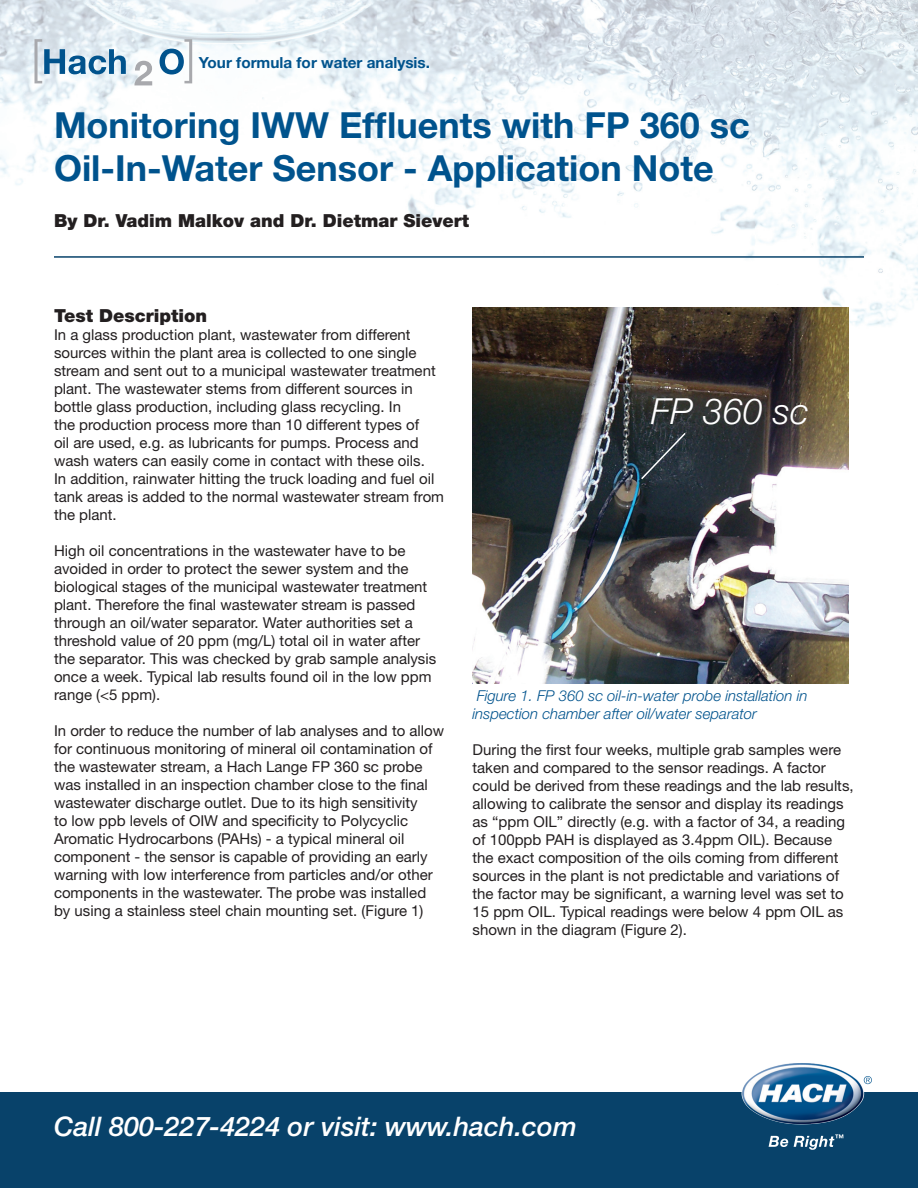
<style>
.page{position:relative;width:918px;height:1188px;background:#fff}
.page>*{position:absolute;margin:0;border:0;box-sizing:border-box;transform-origin:0 0}
.t1{font:700 36px/43.2px "Helvetica Neue";color:#00538d}
.t2{font:italic 300 36px "Helvetica Neue";color:#fff}
.t3{font:italic 500 27px "Helvetica Neue";color:#fff}
.t4{font:900 18px "Helvetica Neue";color:#231f20}
.t5{font:700 15.3px "Helvetica Neue";color:#00538d}
.t6{font:15px/18px "Helvetica Neue";color:#231f20}
.t7{font:italic 300 15px/18px "Helvetica Neue";color:#00538d}
</style>
<div class="page">
<img style="left:0;top:0;width:918px;height:470px">
<div style="left:0;top:1093px;width:918px;height:95px;background:#08426a"></div>
<img style="left:742px;top:1063px;width:122px;height:61px">
<svg style="left:864px;top:1076px;width:8px;height:8px"></svg>
<svg style="left:769px;top:1136px;width:19px;height:11px"></svg>
<svg style="left:794px;top:1134px;width:49px;height:16px"></svg>
<svg style="left:134px;top:61px;width:18px;height:24px"></svg>
<svg style="left:35px;top:39px;width:91px;height:44px;background:#adc7d9"></svg>
<svg style="left:160px;top:39px;width:32px;height:44px"></svg>
<hr style="left:54px;top:256px;width:810px;height:2px;background:#08426a">
<img style="left:472px;top:308px;width:376px;height:375px">
<svg style="left:640px;top:431px;width:47px;height:50px;background:#313c44"></svg>
<p class="t5" style="left:199px;top:53px;width:233px">Your formula for water analysis.</p>
<h1 class="t1" style="left:54px;top:102px;width:697px">Monitoring IWW Effluents with FP 360 sc<br>Oil-In-Water Sensor - Application Note</h1>
<p class="t4" style="left:54px;top:210px;width:417px">By Dr. Vadim Malkov and Dr. Dietmar Sievert</p>
<p class="t4" style="left:54px;top:304px;width:155px">Test Description</p>
<p class="t6" style="left:54px;top:325px;width:392px">In a glass production plant, wastewater from different sources within the plant area is collected to one single stream and sent out to a municipal wastewater treatment plant. The wastewater stems from different sources in bottle glass production, including glass recycling. In<br>the production process more than 10 different types of<br>oil are used, e.g. as lubricants for pumps. Process and wash waters can easily come in contact with these oils.<br>In addition, rainwater hitting the truck loading and fuel oil tank areas is added to the normal wastewater stream from the plant.</p>
<p class="t6" style="left:54px;top:541px;width:384px">High oil concentrations in the wastewater have to be avoided in order to protect the sewer system and the biological stages of the municipal wastewater treatment plant. Therefore the final wastewater stream is passed through an oil/water separator. Water authorities set a threshold value of 20 ppm (mg/L) total oil in water after the separator. This was checked by grab sample analysis once a week. Typical lab results found oil in the low ppm range (&lt;5 ppm).</p>
<p class="t6" style="left:54px;top:721px;width:392px">In order to reduce the number of lab analyses and to allow for continuous monitoring of mineral oil contamination of the wastewater stream, a Hach Lange FP 360 sc probe was installed in an inspection chamber close to the final wastewater discharge outlet. Due to its high sensitivity<br>to low ppb levels of OIW and specificity to Polycyclic Aromatic Hydrocarbons (PAHs) - a typical mineral oil component - the sensor is capable of providing an early warning with low interference from particles and/or other components in the wastewater. The probe was installed by using a stainless steel chain mounting set. (Figure 1)</p>
<h1 class="t2" style="left:651px;top:390px;width:160px">FP 360 sc</h1>
<p class="t7" style="left:472px;top:687px;width:337px">Figure 1. FP 360 sc oil-in-water probe installation in inspection chamber after oil/water separator</p>
<p class="t6" style="left:472px;top:741px;width:383px">During the first four weeks, multiple grab samples were taken and compared to the sensor readings. A factor could be derived from these readings and the lab results, allowing to calibrate the sensor and display its readings as “ppm OIL” directly (e.g. with a factor of 34, a reading of 100ppb PAH is displayed as 3.4ppm OIL). Because the exact composition of the oils coming from different sources in the plant is not predictable and variations of the factor may be significant, a warning level was set to 15 ppm OIL. Typical readings were below 4 ppm OIL as shown in the diagram (Figure 2).</p>
<h2 class="t3" style="left:54px;top:1110px;width:525px">Call 800-227-4224 or visit: www.hach.com</h2>
</div>
